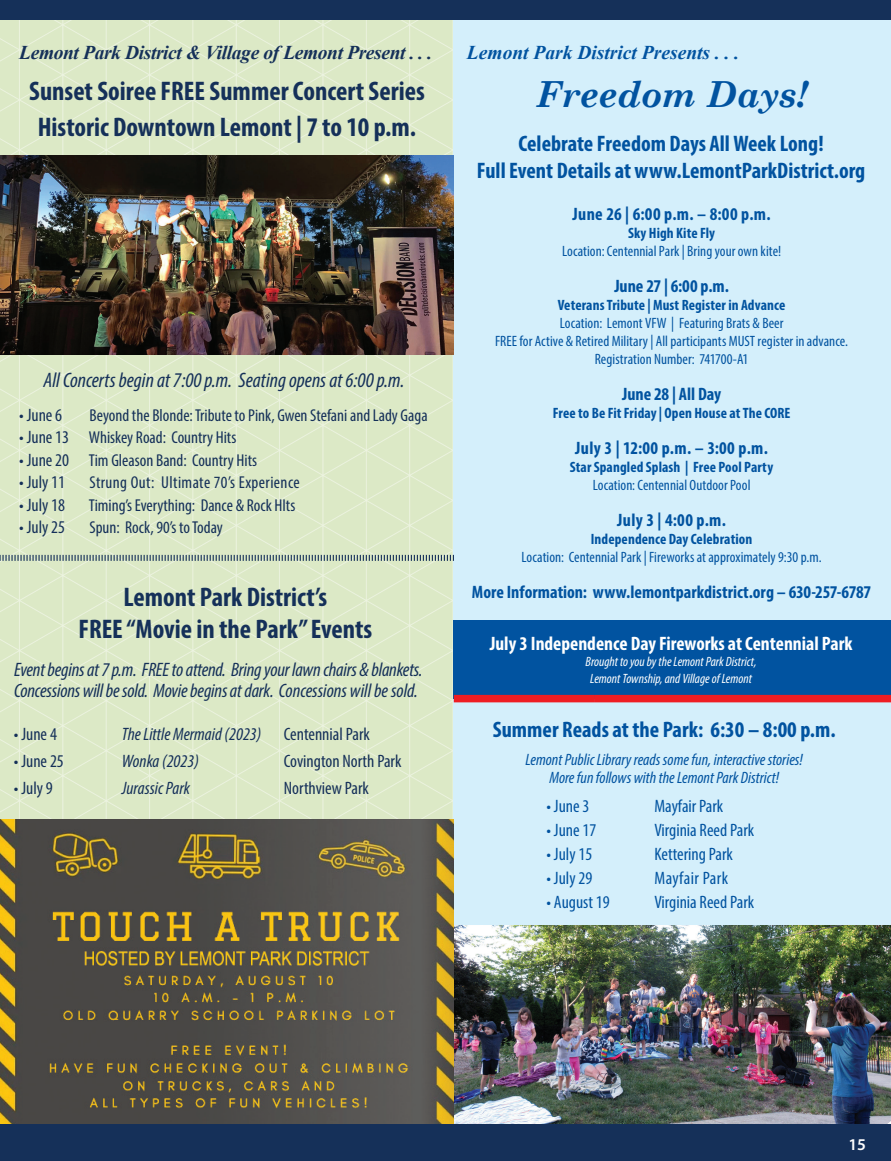
<style>
.page{position:relative;width:891px;height:1161px;background:#fff}
.page>*{position:absolute;margin:0;border:0;box-sizing:border-box;transform-origin:0 0}
.t1{font:italic 700 36px "Century Schoolbook";color:#0153a0}
.t2{font:700 condensed 27px/36px "Myriad Pro";color:#153059;text-align:center}
.t3{font:700 condensed 22.5px/27px "Myriad Pro";color:#0153a0;text-align:center}
.t4{font:italic condensed 21px "Myriad Pro";color:#153059}
.t5{font:italic condensed 19.5px/21px "Myriad Pro";letter-spacing:-.01em;color:#153059}
.t6{font:700 condensed 19.5px "Myriad Pro";color:#fff}
.t7{font:italic 700 19.5px "Times New Roman";letter-spacing:-.02em;color:#153059}
.t8{font:italic 700 19.5px "Times New Roman";color:#0153a0}
.t9{font:700 condensed 18px "Myriad Pro";color:#0153a0}
.t10{font:condensed 18px "Myriad Pro";color:#0153a0}
.t11{font:condensed 18px "Myriad Pro";color:#153059}
.t12{font:italic condensed 18px "Myriad Pro";color:#153059}
.t13{font:700 condensed 18px "Myriad Pro";letter-spacing:.02em;color:#0153a0}
.t14{font:condensed 18px "Myriad Pro";letter-spacing:.025em;color:#0153a0}
.t15{font:condensed 17.25px "Myriad Pro";color:#153059}
.t16{font:condensed 17.25px "Myriad Pro";letter-spacing:.025em;color:#153059}
.t17{font:italic condensed 16.5px/18px "Myriad Pro";color:#0153a0;text-align:center}
.t18{font:600 16.5px "Myriad Pro";color:#fff}
.t19{font:condensed 15px/18px "Myriad Pro";letter-spacing:.005em;color:#0153a0;text-align:center}
.t20{font:700 condensed 15px "Myriad Pro";letter-spacing:.005em;color:#0153a0}
.t21{font:italic condensed 13.5px/16.2px "Myriad Pro";color:#fff;text-align:center}
.s1{font-size:18px}
.s2{font-style:normal}
</style>
<div class="page">
<img style="left:0;top:19px;width:454px;height:800px">
<div style="left:454px;top:19px;width:437px;height:1105px;background:#d4effb"></div>
<div style="left:454px;top:620px;width:437px;height:79px;background:#0153a0"></div>
<div style="left:454px;top:695px;width:140px;height:7px;background:#ee1d23"></div>
<div style="left:594px;top:695px;width:297px;height:7px;background:#ee1d23"></div>
<div style="left:0;top:1124px;width:891px;height:37px;background:#153059"></div>
<img style="left:0;top:156px;width:454px;height:198px">
<svg style="left:0;top:555px;width:454px;height:6px;background:#93a49e"></svg>
<img style="left:454px;top:925px;width:437px;height:199px">
<div style="left:0;top:0;width:891px;height:19px;background:#153059"></div>
<img style="left:0;top:819px;width:454px;height:305px">
<h3 class="t7" style="left:19px;top:39px;width:415px">Lemont Park District &amp; Village of Lemont Present . . .</h3>
<h2 class="t2" style="left:29px;top:72px;width:397px">Sunset Soiree FREE Summer Concert Series<br>Historic Downtown Lemont | 7 to 10 p.m.</h2>
<h3 class="t4" style="left:44px;top:367px;width:363px">All Concerts begin at 7:00 p.m. Seating opens at 6:00 p.m.</h3>
<p class="t11" style="left:19px;top:404px;width:45px">• June 6</p>
<p class="t15" style="left:89px;top:405px;width:340px">Beyond the Blonde: Tribute to Pink, Gwen Stefani and Lady Gaga</p>
<p class="t15" style="left:19px;top:427px;width:219px"><span class="s1">• June 13</span> Whiskey Road: Country Hits</p>
<p class="t15" style="left:19px;top:450px;width:239px"><span class="s1">• June 20</span> Tim Gleason Band: Country Hits</p>
<p class="t11" style="left:19px;top:471px;width:47px">• July 11</p>
<p class="t16" style="left:89px;top:472px;width:212px">Strung Out: Ultimate 70’s Experience</p>
<p class="t11" style="left:19px;top:494px;width:47px">• July 18</p>
<p class="t15" style="left:89px;top:495px;width:208px">Timing’s Everything: Dance &amp; Rock HIts</p>
<p class="t11" style="left:19px;top:516px;width:47px">• July 25</p>
<p class="t15" style="left:89px;top:517px;width:135px">Spun: Rock, 90’s to Today</p>
<h2 class="t2" style="left:78px;top:580px;width:295px;line-height:32.4px">Lemont Park District’s<br>FREE “Movie in the Park” Events</h2>
<h3 class="t5" style="left:14px;top:659px;width:410px">Event begins at 7 p.m. FREE to attend. Bring your lawn chairs &amp; blankets.<br>Concessions will be sold. Movie begins at dark. Concessions will be sold.</h3>
<p class="t11" style="left:14px;top:723px;width:45px">• June 4</p>
<p class="t12" style="left:122px;top:723px;width:249px">The Little Mermaid (2023) <span class="s2">Centennial Park</span></p>
<p class="t11" style="left:14px;top:750px;width:51px">• June 25</p>
<p class="t12" style="left:122px;top:750px;width:79px">Wonka (2023)</p>
<p class="t11" style="left:284px;top:750px;width:119px">Covington North Park</p>
<p class="t11" style="left:14px;top:777px;width:40px">• July 9</p>
<p class="t12" style="left:122px;top:777px;width:70px">Jurassic Park</p>
<p class="t11" style="left:284px;top:777px;width:87px">Northview Park</p>
<h3 class="t8" style="left:467px;top:39px;width:274px">Lemont Park District Presents . . .</h3>
<h1 class="t1" style="left:536px;top:67px;width:274px">Freedom Days!</h1>
<h3 class="t3" style="left:477px;top:130px;width:390px">Celebrate Freedom Days All Week Long!<br>Full Event Details at www.LemontParkDistrict.org</h3>
<p class="t13" style="left:573px;top:203px;width:200px">June 26 | 6:00 p.m. – 8:00 p.m.</p>
<p class="t20" style="left:628px;top:224px;width:89px">Sky High Kite Fly</p>
<p class="t19" style="left:562px;top:242px;width:221px">Location: Centennial Park | Bring your own kite!</p>
<p class="t9" style="left:614px;top:275px;width:116px">June 27 | 6:00 p.m.</p>
<p class="t20" style="left:558px;top:296px;width:229px">Veterans Tribute | Must Register in Advance</p>
<p class="t19" style="left:495px;top:314px;width:354px">Location: Lemont VFW | Featuring Brats &amp; Beer<br>FREE for Active &amp; Retired Military | All participants MUST register in advance.<br>Registration Number: 741700-A1</p>
<p class="t9" style="left:622px;top:383px;width:101px">June 28 | All Day</p>
<p class="t20" style="left:553px;top:404px;width:239px">Free to Be Fit Friday | Open House at The CORE</p>
<p class="t13" style="left:575px;top:437px;width:194px">July 3 | 12:00 p.m. – 3:00 p.m.</p>
<p class="t20" style="left:570px;top:458px;width:205px">Star Spangled Splash | Free Pool Party</p>
<p class="t19" style="left:593px;top:476px;width:159px">Location: Centennial Outdoor Pool</p>
<p class="t9" style="left:617px;top:509px;width:110px">July 3 | 4:00 p.m.</p>
<p class="t20" style="left:591px;top:530px;width:163px">Independence Day Celebration</p>
<p class="t19" style="left:521px;top:548px;width:302px">Location: Centennial Park | Fireworks at approximately 9:30 p.m.</p>
<p class="t9" style="left:472px;top:581px;width:401px">More Information: www.lemontparkdistrict.org – 630-257-6787</p>
<h3 class="t6" style="left:490px;top:632px;width:364px">July 3 Independence Day Fireworks at Centennial Park</h3>
<p class="t21" style="left:586px;top:654px;width:173px">Brought to you by the Lemont Park District,<br>Lemont Township, and Village of Lemont</p>
<h3 class="t3" style="left:493px;top:715px;width:345px">Summer Reads at the Park: 6:30 – 8:00 p.m.</h3>
<p class="t17" style="left:525px;top:751px;width:279px">Lemont Public Library reads some fun, interactive stories!<br>More fun follows with the Lemont Park District!</p>
<p class="t10" style="left:547px;top:795px;width:45px">• June 3</p>
<p class="t10" style="left:655px;top:795px;width:70px">Mayfair Park</p>
<p class="t10" style="left:547px;top:819px;width:51px">• June 17</p>
<p class="t10" style="left:655px;top:819px;width:101px">Virginia Reed Park</p>
<p class="t10" style="left:547px;top:843px;width:47px">• July 15</p>
<p class="t10" style="left:655px;top:843px;width:80px">Kettering Park</p>
<p class="t10" style="left:547px;top:867px;width:47px">• July 29</p>
<p class="t14" style="left:655px;top:867px;width:75px">Mayfair Park</p>
<p class="t10" style="left:547px;top:891px;width:65px">• August 19</p>
<p class="t10" style="left:655px;top:891px;width:101px">Virginia Reed Park</p>
<p class="t18" style="left:848px;top:1134px;width:19px">15</p>
</div>
